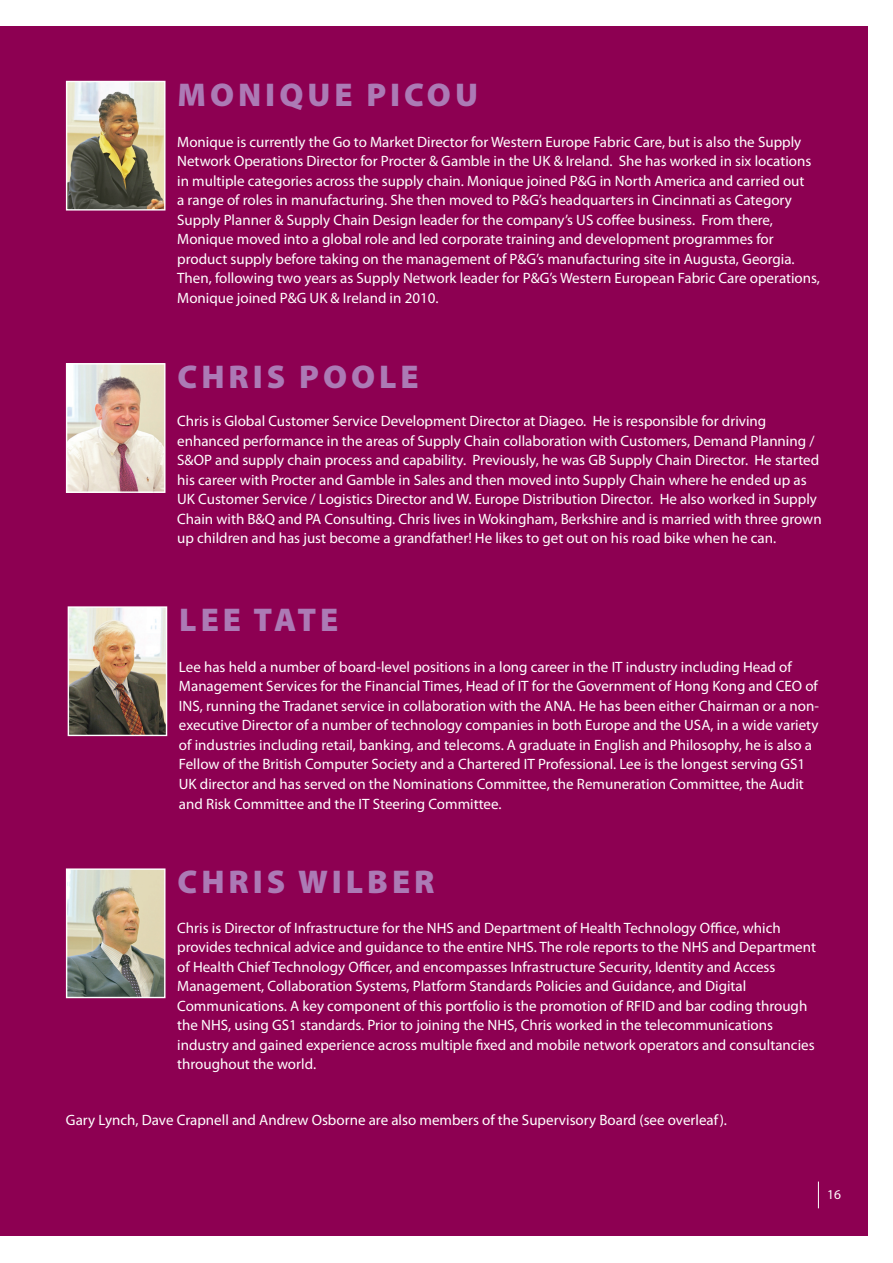
<style>
.page{position:relative;width:893px;height:1263px;background:#fff}
.page>*{position:absolute;margin:0;border:0;box-sizing:border-box;transform-origin:0 0}
.t1{font:900 33px "Myriad Pro";letter-spacing:.12em;color:#ac7ab5}
.t2{font:15px/19.5px "Myriad Pro";color:#fff}
.t3{font:13.5px "Myriad Pro";color:#fff}
</style>
<div class="page">
<div style="left:0;top:27px;width:867px;height:1209px;background:#8d0052"></div>
<svg style="left:818px;top:1181px;width:1px;height:27px"></svg>
<img style="left:68px;top:83px;width:96px;height:126px">
<div style="left:66px;top:81px;width:100px;height:130px;border:1px solid #fff"></div>
<img style="left:70px;top:608px;width:95px;height:126px">
<div style="left:68px;top:606px;width:99px;height:130px;border:1px solid #fff"></div>
<img style="left:68px;top:365px;width:96px;height:126px">
<div style="left:66px;top:363px;width:100px;height:130px;border:1px solid #fff"></div>
<img style="left:68px;top:870px;width:96px;height:126px">
<div style="left:66px;top:868px;width:100px;height:130px;border:1px solid #fff"></div>
<h1 class="t1" style="left:178px;top:72px;width:302px">MONIQUE PICOU</h1>
<p class="t2" style="left:177px;top:132px;width:644px">Monique is currently the Go to Market Director for Western Europe Fabric Care, but is also the Supply Network Operations Director for Procter &amp; Gamble in the UK &amp; Ireland. She has worked in six locations in multiple categories across the supply chain. Monique joined P&amp;G in North America and carried out<br>a range of roles in manufacturing. She then moved to P&amp;G’s headquarters in Cincinnati as Category Supply Planner &amp; Supply Chain Design leader for the company’s US coffee business. From there, Monique moved into a global role and led corporate training and development programmes for product supply before taking on the management of P&amp;G’s manufacturing site in Augusta, Georgia.<br>Then, following two years as Supply Network leader for P&amp;G’s Western European Fabric Care operations, Monique joined P&amp;G UK &amp; Ireland in 2010.</p>
<h1 class="t1" style="left:178px;top:355px;width:243px">CHRIS POOLE</h1>
<p class="t2" style="left:177px;top:411px;width:646px">Chris is Global Customer Service Development Director at Diageo. He is responsible for driving enhanced performance in the areas of Supply Chain collaboration with Customers, Demand Planning / S&amp;OP and supply chain process and capability. Previously, he was GB Supply Chain Director. He started his career with Procter and Gamble in Sales and then moved into Supply Chain where he ended up as UK Customer Service / Logistics Director and W. Europe Distribution Director. He also worked in Supply Chain with B&amp;Q and PA Consulting. Chris lives in Wokingham, Berkshire and is married with three grown up children and has just become a grandfather! He likes to get out on his road bike when he can.</p>
<h1 class="t1" style="left:179px;top:598px;width:161px">LEE TATE</h1>
<p class="t2" style="left:179px;top:657px;width:642px">Lee has held a number of board-level positions in a long career in the IT industry including Head of Management Services for the Financial Times, Head of IT for the Government of Hong Kong and CEO of INS, running the Tradanet service in collaboration with the ANA. He has been either Chairman or a non&shy;executive Director of a number of technology companies in both Europe and the USA, in a wide variety of industries including retail, banking, and telecoms. A graduate in English and Philosophy, he is also a Fellow of the British Computer Society and a Chartered IT Professional. Lee is the longest serving GS1<br>UK director and has served on the Nominations Committee, the Remuneration Committee, the Audit and Risk Committee and the IT Steering Committee.</p>
<h1 class="t1" style="left:178px;top:860px;width:259px">CHRIS WILBER</h1>
<p class="t2" style="left:177px;top:918px;width:640px">Chris is Director of Infrastructure for the NHS and Department of Health Technology Office, which provides technical advice and guidance to the entire NHS. The role reports to the NHS and Department of Health Chief Technology Officer, and encompasses Infrastructure Security, Identity and Access Management, Collaboration Systems, Platform Standards Policies and Guidance, and Digital Communications. A key component of this portfolio is the promotion of RFID and bar coding through the NHS, using GS1 standards. Prior to joining the NHS, Chris worked in the telecommunications industry and gained experience across multiple fixed and mobile network operators and consultancies throughout the world.</p>
<p class="t2" style="left:66px;top:1110px;width:663px">Gary Lynch, Dave Crapnell and Andrew Osborne are also members of the Supervisory Board (see overleaf).</p>
<p class="t3" style="left:827px;top:1186px;width:15px">16</p>
</div>
